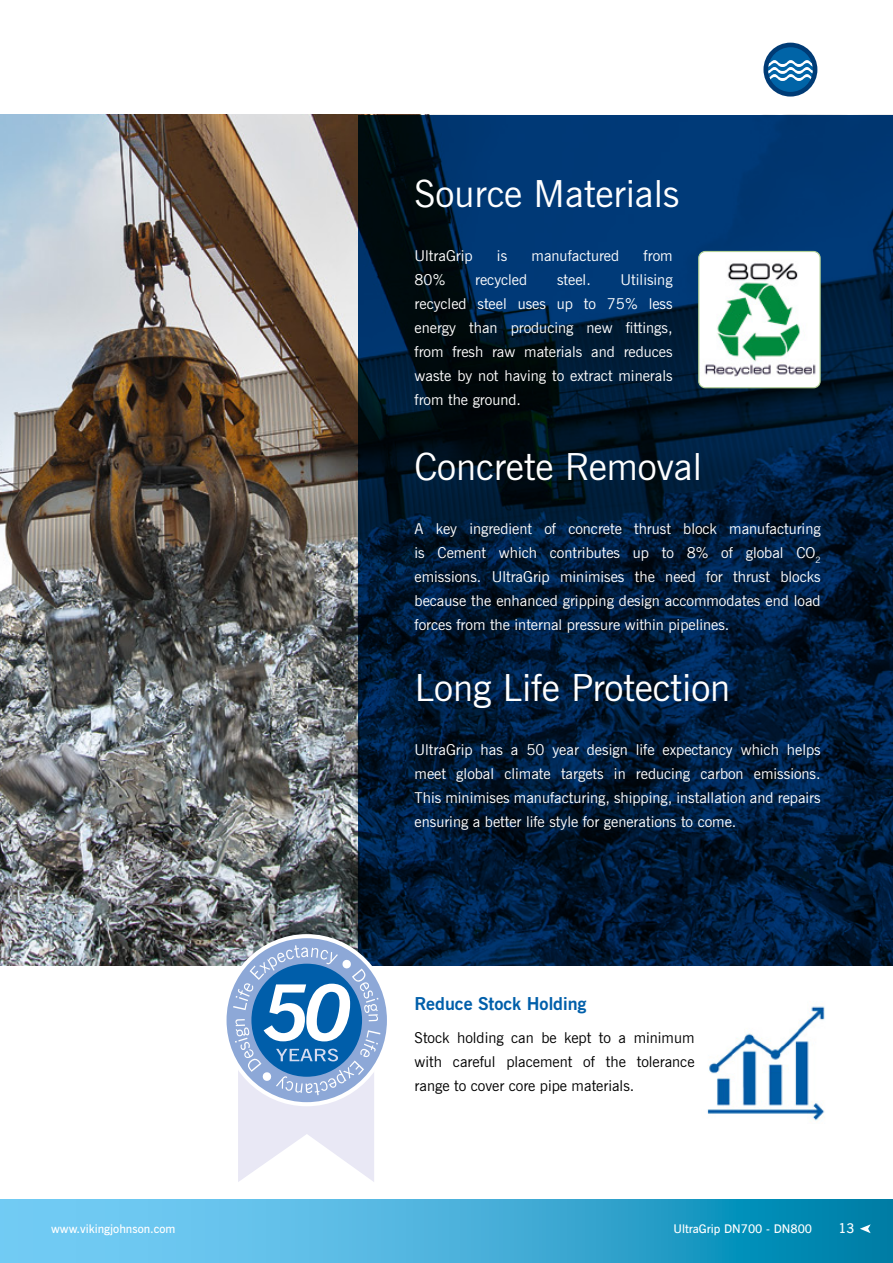
<style>
.page{position:relative;width:893px;height:1263px;background:#fff}
.page>*{position:absolute;margin:0;border:0;box-sizing:border-box;transform-origin:0 0}
.t1{font:37.5px "News Gothic BT";color:#fff}
.t2{font:700 18px "News Gothic BT";color:#005faa}
.t3{font:15px/24px "News Gothic BT";color:#fff;text-align:justify}
.t4{font:15px/24px "News Gothic BT";color:#000;text-align:justify}
.t5{font:600 13.5px "News Gothic BT";color:#fff}
.t6{font:600 12px "News Gothic BT";color:#fff}
</style>
<div class="page">
<img style="left:0;top:115px;width:359px;height:850px">
<svg style="left:359px;top:115px;width:534px;height:850px;background:#001e40"></svg>
<svg style="left:1px;top:1199px;width:892px;height:64px;background:#42add7"></svg>
<hr style="left:0;top:1199px;width:1px;height:64px;background:#71cbf4">
<svg style="left:860px;top:1224px;width:11px;height:9px"></svg>
<svg style="left:227px;top:938px;width:160px;height:244px"></svg>
<div style="left:763px;top:43px;width:54px;height:54px;background:#003b75;border-radius:50%"></div>
<div style="left:768px;top:47px;width:45px;height:45px;background:#0064a7;border-radius:50%"></div>
<svg style="left:768px;top:60px;width:45px;height:21px"></svg>
<img style="left:707px;top:1006px;width:118px;height:115px">
<img style="left:699px;top:251px;width:121px;height:137px">
<div style="left:698px;top:251px;width:123px;height:137px;border:1px solid #b1d096;border-radius:7px"></div>
<h1 class="t1" style="left:415px;top:171px;width:266px">Source Materials</h1>
<p class="t3" style="left:415px;top:243px;width:60px">UltraGrip</p>
<p class="t3" style="left:497px;top:243px;width:12px">is</p>
<p class="t3" style="left:532px;top:243px;width:89px">manufactured</p>
<p class="t3" style="left:644px;top:243px;width:31px">from</p>
<p class="t3" style="left:415px;top:267px;width:32px">80%</p>
<p class="t3" style="left:475px;top:267px;width:54px">recycled</p>
<p class="t3" style="left:557px;top:267px;width:35px">steel.</p>
<p class="t3" style="left:415px;top:267px;width:260px;text-indent:206px">Utilising recycled steel uses up to 75% less energy than producing new fittings, from fresh raw materials and reduces waste by not having to extract minerals from the ground.</p>
<h1 class="t1" style="left:415px;top:444px;width:289px">Concrete Removal</h1>
<p class="t3" style="left:415px;top:516px;width:408px">A key ingredient of concrete thrust block manufacturing is Cement which contributes up to 8% of global CO<sub>2 </sub>emissions. UltraGrip minimises the need for thrust blocks because the enhanced gripping design accommodates end load forces from the internal pressure within pipelines.</p>
<h1 class="t1" style="left:415px;top:665px;width:317px">Long Life Protection</h1>
<p class="t3" style="left:415px;top:737px;width:408px">UltraGrip has a 50 year design life expectancy which helps meet global climate targets in reducing carbon emissions.<br>This minimises manufacturing, shipping, installation and repairs ensuring a better life style for generations to come.</p>
<p class="t2" style="left:415px;top:993px;width:173px">Reduce Stock Holding</p>
<p class="t4" style="left:415px;top:1025px;width:281px">Stock holding can be kept to a minimum with careful placement of the tolerance range to cover core pipe materials.</p>
<p class="t6" style="left:51px;top:1222px;width:126px">www.vikingjohnson.com</p>
<p class="t6" style="left:673px;top:1222px;width:140px">UltraGrip DN700 - DN800</p>
<p class="t5" style="left:838px;top:1220px;width:18px">13</p>
</div>
